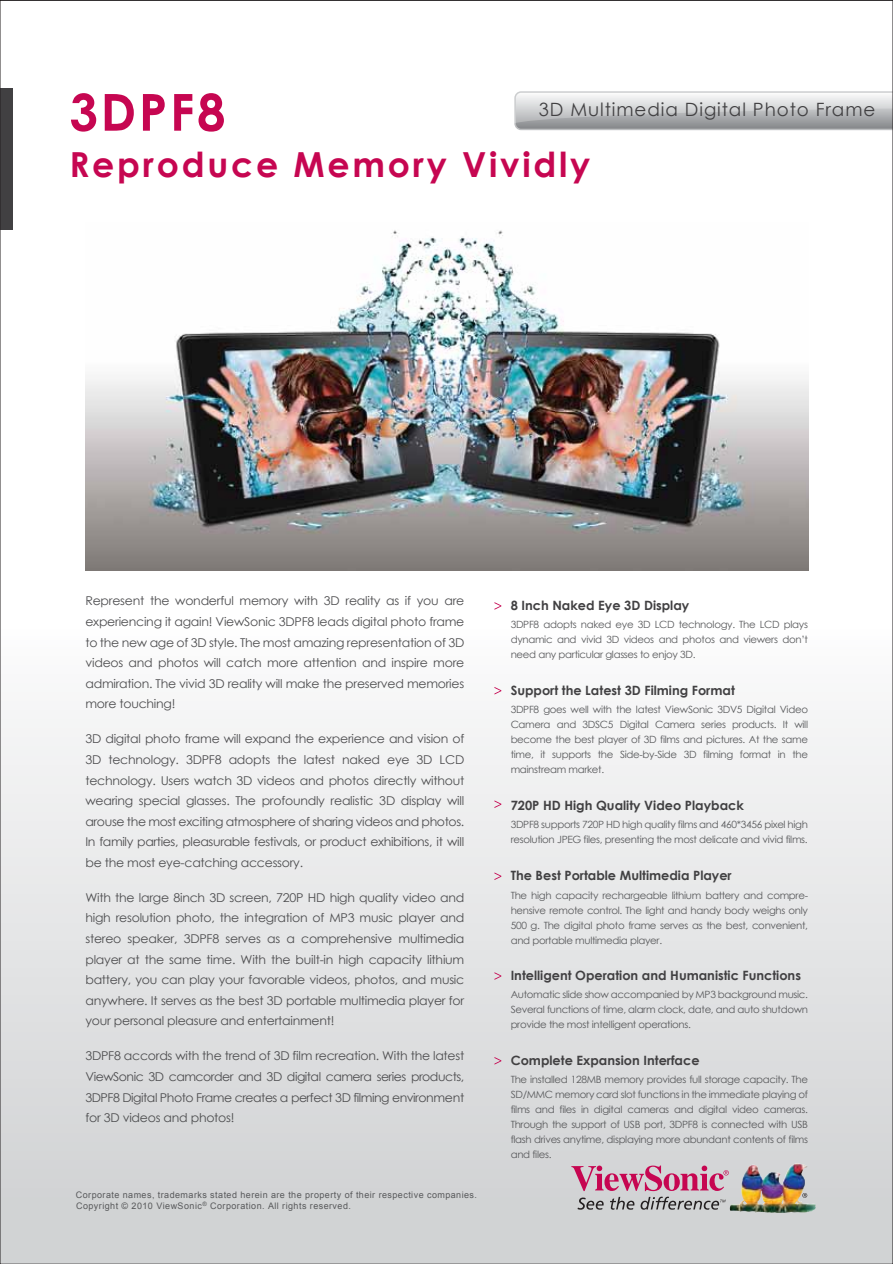
<style>
.page{position:relative;width:893px;height:1264px;background:#fff}
.page>*{position:absolute;margin:0;border:0;box-sizing:border-box;transform-origin:0 0}
.t1{font:700 51px "Century Gothic";letter-spacing:.05em;color:#c60651}
.t2{font:700 34.5px "Century Gothic";letter-spacing:.08em;color:#c60651}
.t3{font:18.3px "Century Gothic";letter-spacing:.05em;color:#414042}
.t4{font:700 12.9px "Century Gothic";color:#414042}
.t5{font:12.15px/20.5px "Century Gothic";letter-spacing:-.02em;color:#4d4d4f;text-align:justify}
.t6{font:10.05px/15px "Century Gothic";letter-spacing:-.03em;color:#58595b;text-align:justify}
.t7{font:9px/10.8px "Arial";letter-spacing:.05em;color:#58595b}
.t8{font:6px "Arial";color:#58595b}
</style>
<div class="page">
<div style="left:0;top:273px;width:893px;height:990px;background:linear-gradient(to bottom,#fff,#d2d3d5)"></div>
<div style="left:0;top:88px;width:12px;height:142px;background:#414042"></div>
<svg style="left:514px;top:91px;width:377px;height:39px;background:#c4c6c7"></svg>
<svg style="left:577px;top:1197px;width:27px;height:12px"></svg>
<svg style="left:610px;top:1196px;width:24px;height:13px"></svg>
<svg style="left:640px;top:1196px;width:86px;height:13px"></svg>
<svg style="left:571px;top:1165px;width:158px;height:25px;background:#ce8ea8"></svg>
<svg style="left:802px;top:1192px;width:5px;height:5px"></svg>
<img style="left:730px;top:1163px;width:67px;height:50px">
<img style="left:85px;top:230px;width:723px;height:340px">
<svg style="left:494px;top:602px;width:7px;height:7px"></svg>
<svg style="left:494px;top:686px;width:7px;height:8px"></svg>
<svg style="left:494px;top:800px;width:7px;height:7px"></svg>
<svg style="left:494px;top:872px;width:7px;height:7px"></svg>
<svg style="left:494px;top:972px;width:7px;height:7px"></svg>
<svg style="left:494px;top:1056px;width:7px;height:8px"></svg>
<h1 class="t1" style="left:69px;top:80px;width:158px">3DPF8</h1>
<h3 class="t3" style="left:539px;top:98px;width:338px">3D Multimedia Digital Photo Frame</h3>
<h2 class="t2" style="left:69px;top:143px;width:522px">Reproduce Memory Vividly</h2>
<p class="t5" style="left:85px;top:590px;width:380px">Represent the wonderful memory with 3D reality as if you are experiencing it again! ViewSonic 3DPF8 leads digital photo frame to the new age of 3D style. The most amazing representation of 3D videos and photos will catch more attention and inspire more admiration. The vivid 3D reality will make the preserved memories more touching!</p>
<p class="t5" style="left:85px;top:728px;width:380px">3D digital photo frame will expand the experience and vision of 3D technology. 3DPF8 adopts the latest naked eye 3D LCD technology. Users watch 3D videos and photos directly without wearing special glasses. The profoundly realistic 3D display will arouse the most exciting atmosphere of sharing videos and photos.<br>In family parties, pleasurable festivals, or product exhibitions, it will be the most eye-catching accessory.</p>
<p class="t5" style="left:85px;top:886px;width:380px">With the large 8inch 3D screen, 720P HD high quality video and high resolution photo, the integration of MP3 music player and stereo speaker, 3DPF8 serves as a comprehensive multimedia player at the same time. With the built-in high capacity lithium battery, you can play your favorable videos, photos, and music anywhere. It serves as the best 3D portable multimedia player for your personal pleasure and entertainment!</p>
<p class="t5" style="left:85px;top:1045px;width:380px">3DPF8 accords with the trend of 3D film recreation. With the latest ViewSonic 3D camcorder and 3D digital camera series products, 3DPF8 Digital Photo Frame creates a perfect 3D filming environment for 3D videos and photos!</p>
<p class="t7" style="left:76px;top:1189px;width:403px">Corporate names, trademarks stated herein are the property of their respective companies.<br>Copyright © 2010 ViewSonic Corporation. All rights reserved.</p>
<p class="t8" style="left:203px;top:1199px;width:6px">®</p>
<p class="t4" style="left:511px;top:597px;width:180px">8 Inch Naked Eye 3D Display</p>
<p class="t6" style="left:511px;top:616px;width:299px">3DPF8 adopts naked eye 3D LCD technology. The LCD plays dynamic and vivid 3D videos and photos and viewers don’t need any particular glasses to enjoy 3D.</p>
<p class="t4" style="left:511px;top:682px;width:226px">Support the Latest 3D Filming Format</p>
<p class="t6" style="left:511px;top:701px;width:299px">3DPF8 goes well with the latest ViewSonic 3DV5 Digital Video Camera and 3DSC5 Digital Camera series products. It will become the best player of 3D films and pictures. At the same time, it supports the Side-by-Side 3D filming format in the mainstream market.</p>
<p class="t4" style="left:511px;top:796px;width:235px">720P HD High Quality Video Playback</p>
<p class="t6" style="left:511px;top:816px;width:299px">3DPF8 supports 720P HD high quality films and 460*3456 pixel high resolution JPEG files, presenting the most delicate and vivid films.</p>
<p class="t4" style="left:511px;top:867px;width:223px">The Best Portable Multimedia Player</p>
<p class="t6" style="left:511px;top:887px;width:299px">The high capacity rechargeable lithium battery and compre&shy;hensive remote control. The light and handy body weighs only 500 g. The digital photo frame serves as the best, convenient, and portable multimedia player.</p>
<p class="t4" style="left:511px;top:967px;width:292px">Intelligent Operation and Humanistic Functions</p>
<p class="t6" style="left:511px;top:986px;width:299px">Automatic slide show accompanied by MP3 background music.<br>Several functions of time, alarm clock, date, and auto shutdown provide the most intelligent operations.</p>
<p class="t4" style="left:511px;top:1051px;width:190px">Complete Expansion Interface</p>
<p class="t6" style="left:511px;top:1071px;width:299px">The installed 128MB memory provides full storage capacity. The SD/MMC memory card slot functions in the immediate playing of films and files in digital cameras and digital video cameras.<br>Through the support of USB port, 3DPF8 is connected with USB flash drives anytime, displaying more abundant contents of films and files.</p>
</div>
